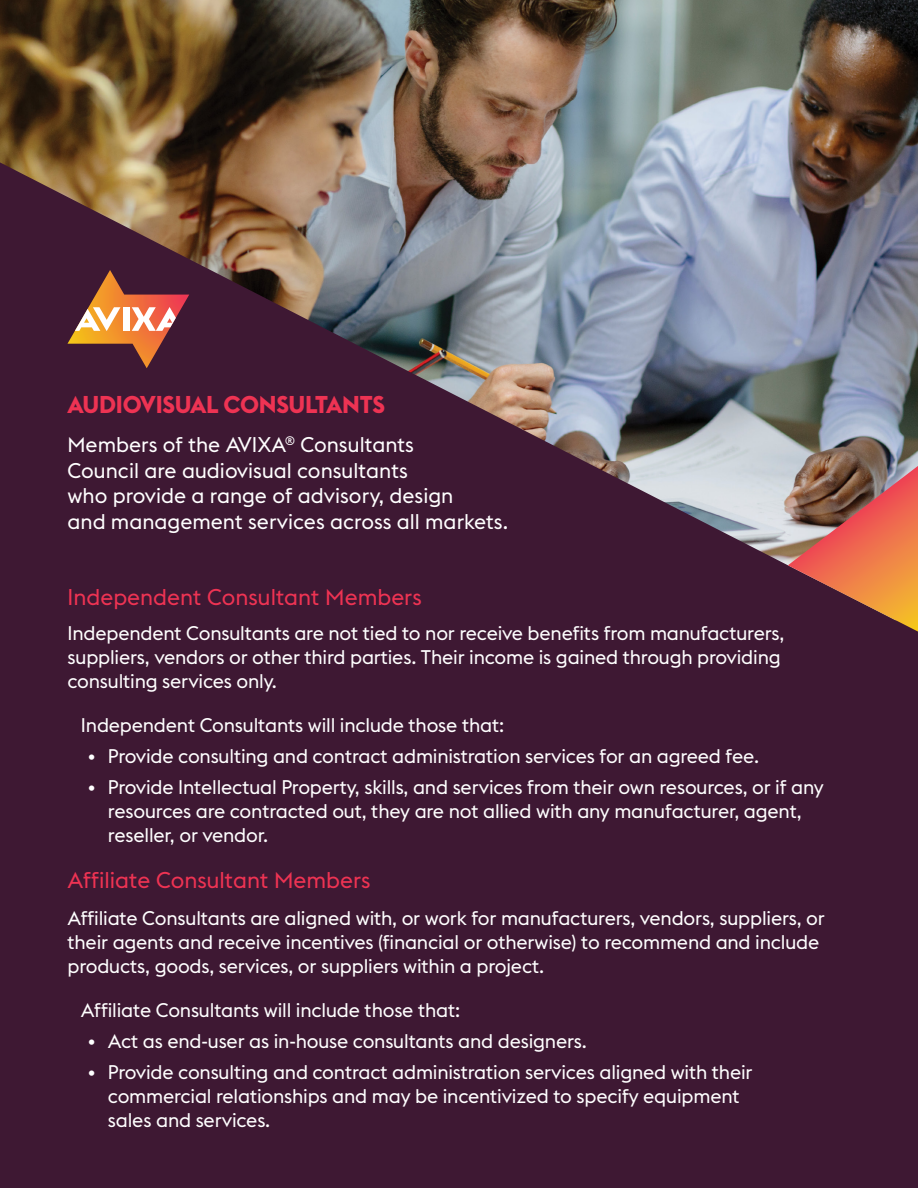
<style>
.page{position:relative;width:918px;height:1188px;background:#3e1833}
.page>*{position:absolute;margin:0;border:0;box-sizing:border-box;transform-origin:0 0}
.t1{font:700 24px "Euclid Flex";letter-spacing:-.01em;color:#ee3353}
.t2{font:22.5px "Euclid Flex";color:#ee3353}
.t3{font:21px/25.5px "Euclid Flex";color:#fff}
.t4{font:19.5px/24px "Euclid Flex";letter-spacing:-.01em;color:#fff}
</style>
<div class="page">
<img style="left:0;top:0;width:918px;height:566px">
<svg style="left:68px;top:270px;width:121px;height:98px"></svg>
<svg style="left:788px;top:466px;width:130px;height:166px"></svg>
<p class="t1" style="left:68px;top:391px;width:319px">AUDIOVISUAL CONSULTANTS</p>
<p class="t3" style="left:68px;top:432px;width:442px">Members of the AVIXA<sup>®</sup> Consultants<br>Council are audiovisual consultants<br>who provide a range of advisory, design<br>and management services across all markets.</p>
<p class="t2" style="left:68px;top:584px;width:356px">Independent Consultant Members</p>
<p class="t4" style="left:68px;top:621px;width:718px">Independent Consultants are not tied to nor receive benefits from manufacturers, suppliers, vendors or other third parties. Their income is gained through providing consulting services only.</p>
<p class="t4" style="left:81px;top:714px;width:425px">Independent Consultants will include those that:</p>
<p class="t4" style="left:88px;top:744px;width:673px">• Provide consulting and contract administration services for an agreed fee.</p>
<p class="t4" style="left:108px;top:775px;width:717px;text-indent:-20px">• Provide Intellectual Property, skills, and services from their own resources, or if any resources are contracted out, they are not allied with any manufacturer, agent, reseller, or vendor.</p>
<p class="t2" style="left:68px;top:867px;width:305px">Affiliate Consultant Members</p>
<p class="t4" style="left:68px;top:906px;width:759px">Affiliate Consultants are aligned with, or work for manufacturers, vendors, suppliers, or their agents and receive incentives (financial or otherwise) to recommend and include products, goods, services, or suppliers within a project.</p>
<p class="t4" style="left:81px;top:999px;width:381px">Affiliate Consultants will include those that:</p>
<p class="t4" style="left:88px;top:1029px;width:501px">• Act as end-user as in-house consultants and designers.</p>
<p class="t4" style="left:108px;top:1060px;width:646px;text-indent:-20px">• Provide consulting and contract administration services aligned with their commercial relationships and may be incentivized to specify equipment sales and services.</p>
</div>
